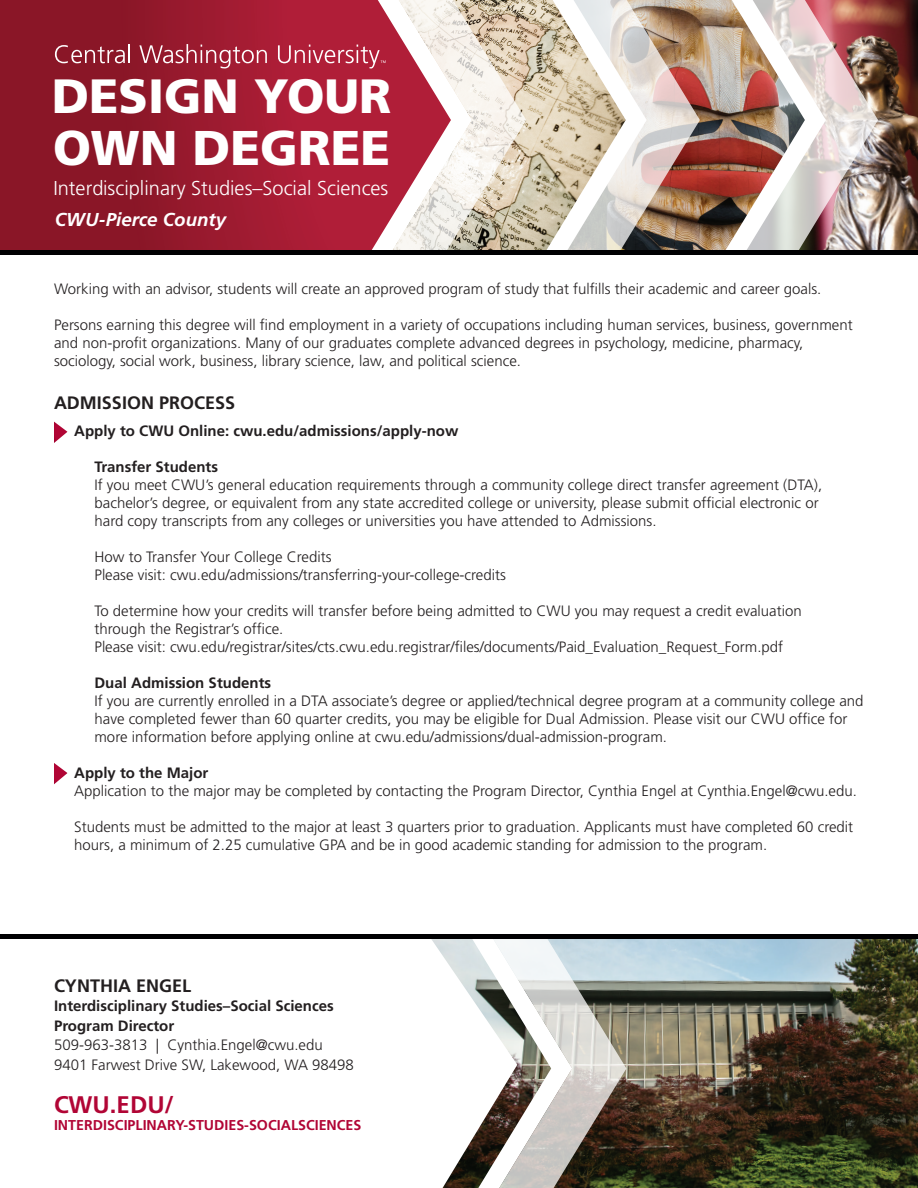
<style>
.page{position:relative;width:918px;height:1188px;background:#fff}
.page>*{position:absolute;margin:0;border:0;box-sizing:border-box;transform-origin:0 0}
.t1{font:900 48.75px "Frutiger";color:#fff}
.t2{font:900 48.15px "Frutiger";color:#fff}
.t3{font:700 24px "Frutiger";color:#b10535}
.t4{font:300 20.1px "Frutiger";color:#fff}
.t5{font:italic 700 18.75px "Frutiger";color:#fff}
.t6{font:700 18px "Frutiger";color:#231f20}
.t7{font:300 15px/18px "Frutiger";color:#231f20}
.t8{font:700 15px "Frutiger";color:#231f20}
.t9{font:700 14.25px "Frutiger";color:#b10535}
</style>
<div class="page">
<img style="left:526px;top:0;width:19px;height:251px">
<img style="left:700px;top:0;width:24px;height:251px">
<img style="left:878px;top:0;width:40px;height:251px">
<svg style="left:0;top:0;width:278px;height:251px;background:#91172a"></svg>
<img style="left:545px;top:0;width:155px;height:251px">
<img style="left:724px;top:0;width:154px;height:251px">
<img style="left:626px;top:938px;width:292px;height:250px">
<svg style="left:517px;top:938px;width:109px;height:250px"></svg>
<svg style="left:0;top:938px;width:517px;height:250px"></svg>
<svg style="left:54px;top:763px;width:13px;height:21px"></svg>
<hr style="left:0;top:251px;width:918px;height:4px;background:#000002">
<svg style="left:54px;top:422px;width:13px;height:21px"></svg>
<svg style="left:55px;top:44px;width:75px;height:19px"></svg>
<svg style="left:139px;top:44px;width:128px;height:24px;background:#ad4455"></svg>
<svg style="left:278px;top:0;width:248px;height:251px"></svg>
<hr style="left:0;top:934px;width:918px;height:4px;background:#000002">
<h2 class="t2" style="left:52px;top:67px;width:341px">DESIGN YOUR</h2>
<h1 class="t1" style="left:53px;top:119px;width:339px">OWN DEGREE</h1>
<h3 class="t4" style="left:53px;top:177px;width:337px">Interdisciplinary Studies–Social Sciences</h3>
<p class="t5" style="left:55px;top:209px;width:173px">CWU-Pierce County</p>
<p class="t7" style="left:54px;top:280px;width:769px">Working with an advisor, students will create an approved program of study that fulfills their academic and career goals.</p>
<p class="t7" style="left:54px;top:316px;width:800px">Persons earning this degree will find employment in a variety of occupations including human services, business, government and non-profit organizations. Many of our graduates complete advanced degrees in psychology, medicine, pharmacy, sociology, social work, business, library science, law, and political science.</p>
<p class="t6" style="left:54px;top:393px;width:183px">ADMISSION PROCESS</p>
<p class="t8" style="left:74px;top:422px;width:386px">Apply to CWU Online: cwu.edu/admissions/apply-now</p>
<p class="t8" style="left:94px;top:458px;width:125px">Transfer Students</p>
<p class="t7" style="left:94px;top:476px;width:729px">If you meet CWU’s general education requirements through a community college direct transfer agreement (DTA), bachelor’s degree, or equivalent from any state accredited college or university, please submit official electronic or hard copy transcripts from any colleges or universities you have attended to Admissions.</p>
<p class="t7" style="left:94px;top:548px;width:239px">How to Transfer Your College Credits</p>
<p class="t7" style="left:94px;top:566px;width:413px">Please visit: cwu.edu/admissions/transferring-your-college-credits</p>
<p class="t7" style="left:94px;top:602px;width:709px">To determine how your credits will transfer before being admitted to CWU you may request a credit evaluation through the Registrar’s office.</p>
<p class="t7" style="left:94px;top:638px;width:690px">Please visit: cwu.edu/registrar/sites/cts.cwu.edu.registrar/files/documents/Paid_Evaluation_Request_Form.pdf</p>
<p class="t8" style="left:94px;top:674px;width:178px">Dual Admission Students</p>
<p class="t7" style="left:94px;top:692px;width:771px">If you are currently enrolled in a DTA associate’s degree or applied/technical degree program at a community college and have completed fewer than 60 quarter credits, you may be eligible for Dual Admission. Please visit our CWU office for more information before applying online at cwu.edu/admissions/dual-admission-program.</p>
<p class="t8" style="left:74px;top:764px;width:136px">Apply to the Major</p>
<p class="t7" style="left:74px;top:782px;width:784px">Application to the major may be completed by contacting the Program Director, Cynthia Engel at Cynthia.Engel@cwu.edu.</p>
<p class="t7" style="left:74px;top:818px;width:780px">Students must be admitted to the major at least 3 quarters prior to graduation. Applicants must have completed 60 credit hours, a minimum of 2.25 cumulative GPA and be in good academic standing for admission to the program.</p>
<p class="t6" style="left:54px;top:975px;width:139px">CYNTHIA ENGEL</p>
<p class="t8" style="left:54px;top:997px;width:281px">Interdisciplinary Studies–Social Sciences</p>
<p class="t8" style="left:54px;top:1016px;width:122px">Program Director</p>
<p class="t7" style="left:54px;top:1036px;width:270px">509-963-3813 | Cynthia.Engel@cwu.edu</p>
<p class="t7" style="left:54px;top:1056px;width:301px">9401 Farwest Drive SW, Lakewood, WA 98498</p>
<p class="t3" style="left:54px;top:1091px;width:121px">CWU.EDU/</p>
<p class="t9" style="left:54px;top:1117px;width:309px">INTERDISCIPLINARY-STUDIES-SOCIALSCIENCES</p>
</div>
